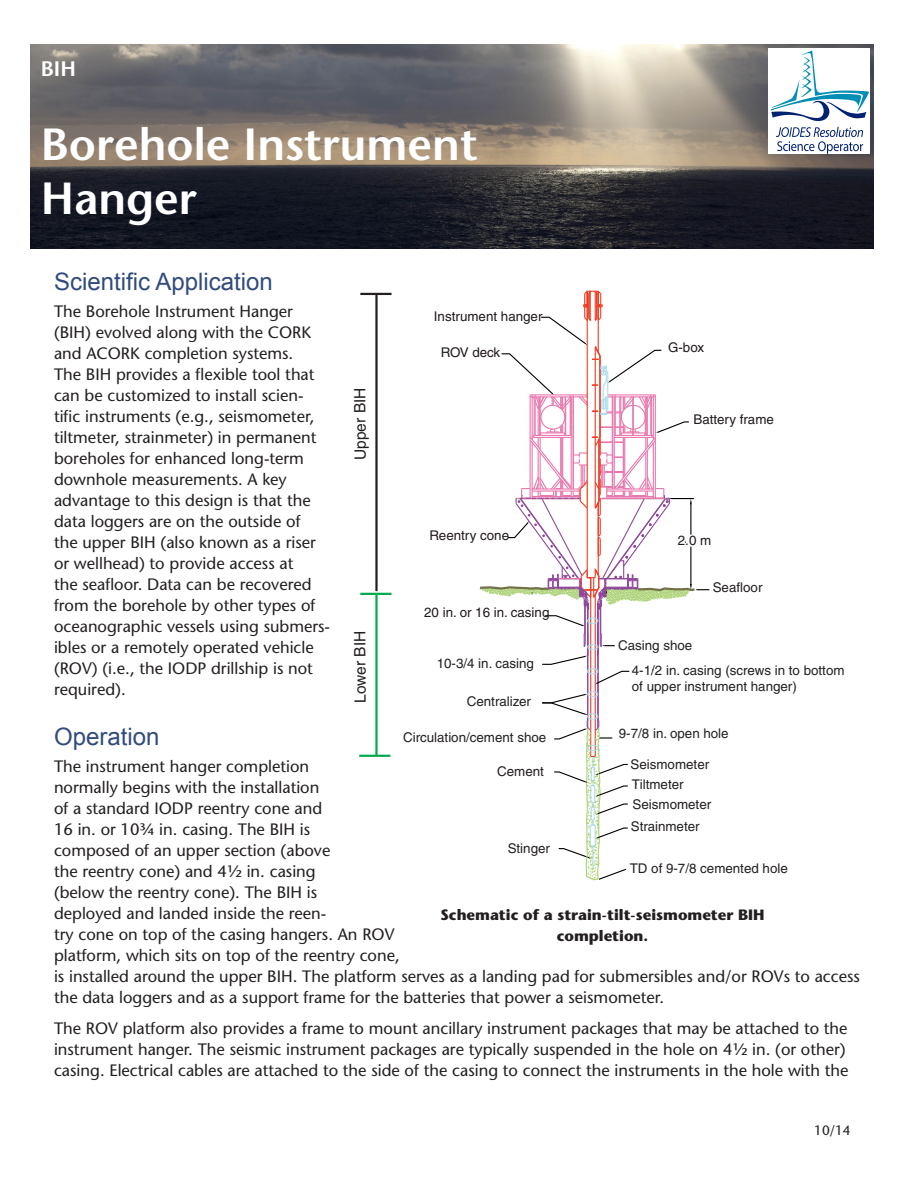
<style>
.page{position:relative;width:918px;height:1188px;background:#fff}
.page>*{position:absolute;margin:0;border:0;box-sizing:border-box;transform-origin:0 0}
.Heading_1{font:600 45px "Stone Sans";color:#fff}
.Subhead{font:24px "Arial";color:#304b7c}
.Body_Indent{font:600 21px "Stone Sans";color:#fff}
.Body_Text{font:16.5px/21px "Stone Sans";color:#231f20}
.t1{font:15.6px "Helvetica";color:#231f20}
.t2{font:700 15px/21px "Stone Sans";color:#231f20;text-align:center}
.Date{font:13.5px "Stone Sans";color:#231f20}
.t3{font:13.35px/20.1px "Helvetica";color:#231f20}
.t4{font:13.35px "Helvetica";color:#211a1e}
</style>
<div class="page">
<img style="left:30px;top:44px;width:844px;height:205px">
<div style="left:768px;top:48px;width:102px;height:106px;background:#fff"></div>
<svg style="left:776px;top:127px;width:87px;height:27px"></svg>
<svg style="left:771px;top:51px;width:98px;height:70px"></svg>
<hr style="left:375px;top:295px;width:3px;height:296px;background:#231f20">
<hr style="left:360px;top:593px;width:32px;height:2px;background:#00ab4d">
<hr style="left:359px;top:755px;width:31px;height:2px;background:#00ab4d">
<hr style="left:360px;top:293px;width:32px;height:2px;background:#231f20">
<hr style="left:375px;top:594px;width:3px;height:162px;background:#00ab4d">
<svg style="left:479px;top:290px;width:230px;height:591px"></svg>
<p class="Body_Indent" style="left:41px;top:56px;width:37px">BIH</p>
<p class="Heading_1" style="left:41px;top:118px;width:438px">Borehole Instrument</p>
<p class="Heading_1" style="left:41px;top:172px;width:158px">Hanger</p>
<p class="Subhead" style="left:54px;top:266px;width:220px">Scientific Application</p>
<p class="Body_Text" style="left:54px;top:301px;width:278px">The Borehole Instrument Hanger (BIH) evolved along with the CORK and ACORK completion systems.<br>The BIH provides a flexible tool that can be customized to install scien&shy;tific instruments (e.g., seismometer, tiltmeter, strainmeter) in permanent boreholes for enhanced long-term downhole measurements. A key advantage to this design is that the data loggers are on the outside of<br>the upper BIH (also known as a riser or wellhead) to provide access at<br>the seafloor. Data can be recovered from the borehole by other types of oceanographic vessels using submers&shy;ibles or a remotely operated vehicle (ROV) (i.e., the IODP drillship is not required).</p>
<p class="Subhead" style="left:54px;top:721px;width:107px">Operation</p>
<p class="Body_Text" style="left:54px;top:756px;width:808px">The instrument hanger completion<br>normally begins with the installation<br>of a standard IODP reentry cone and<br>16 in. or 10¾ in. casing. The BIH is<br>composed of an upper section (above<br>the reentry cone) and 4½ in. casing<br>(below the reentry cone). The BIH is<br>deployed and landed inside the reen-<br>try cone on top of the casing hangers. An ROV<br>platform, which sits on top of the reentry cone,<br>is installed around the upper BIH. The platform serves as a landing pad for submersibles and/or ROVs to access the data loggers and as a support frame for the batteries that power a seismometer.</p>
<p class="Body_Text" style="left:54px;top:1018px;width:796px">The ROV platform also provides a frame to mount ancillary instrument packages that may be attached to the instrument hanger. The seismic instrument packages are typically suspended in the hole on 4½ in. (or other) casing. Electrical cables are attached to the side of the casing to connect the instruments in the hole with the</p>
<p class="t4" style="left:434px;top:309px;width:110px">Instrument hanger</p>
<p class="t4" style="left:441px;top:344px;width:61px">ROV deck</p>
<p class="t4" style="left:668px;top:340px;width:37px">G-box</p>
<p class="t1" style="left:352px;top:460px;width:74px;rotate:-91deg">Upper B HI</p>
<p class="t4" style="left:693px;top:412px;width:82px">Battery frame</p>
<p class="t4" style="left:429px;top:527px;width:81px">Reentry cone</p>
<p class="t4" style="left:678px;top:532px;width:35px">2.0 m</p>
<p class="t3" style="left:713px;top:577px;width:51px">Seafloor</p>
<p class="t4" style="left:424px;top:605px;width:127px">20 in. or 16 in. casing</p>
<p class="t1" style="left:352px;top:703px;width:74px;rotate:-91deg">Lower B HI</p>
<p class="t3" style="left:632px;top:633px;width:214px;line-height:24.5px;text-indent:-14px">Casing shoe<br>4-1/2 in. casing (screws in to bottom</p>
<p class="t3" style="left:632px;top:676px;width:166px">of upper instrument hanger)</p>
<p class="t3" style="left:437px;top:653px;width:99px">10-3/4 in. casing</p>
<p class="t3" style="left:467px;top:691px;width:66px">Centralizer</p>
<p class="t3" style="left:619px;top:724px;width:111px">9-7/8 in. open hole</p>
<p class="t3" style="left:631px;top:754px;width:82px">Seismometer<br>Tiltmeter<br>Seismometer</p>
<p class="t3" style="left:631px;top:817px;width:70px">Strainmeter</p>
<p class="t3" style="left:403px;top:727px;width:145px">Circulation/cement shoe</p>
<p class="t3" style="left:497px;top:762px;width:48px">Cement</p>
<p class="t3" style="left:508px;top:839px;width:44px">Stinger</p>
<p class="t3" style="left:630px;top:859px;width:160px">TD of 9-7/8 cemented hole</p>
<p class="t2" style="left:441px;top:905px;width:325px">Schematic of a strain-tilt-seismometer BIH completion.</p>
<p class="Date" style="left:814px;top:1122px;width:38px">10/14</p>
</div>
